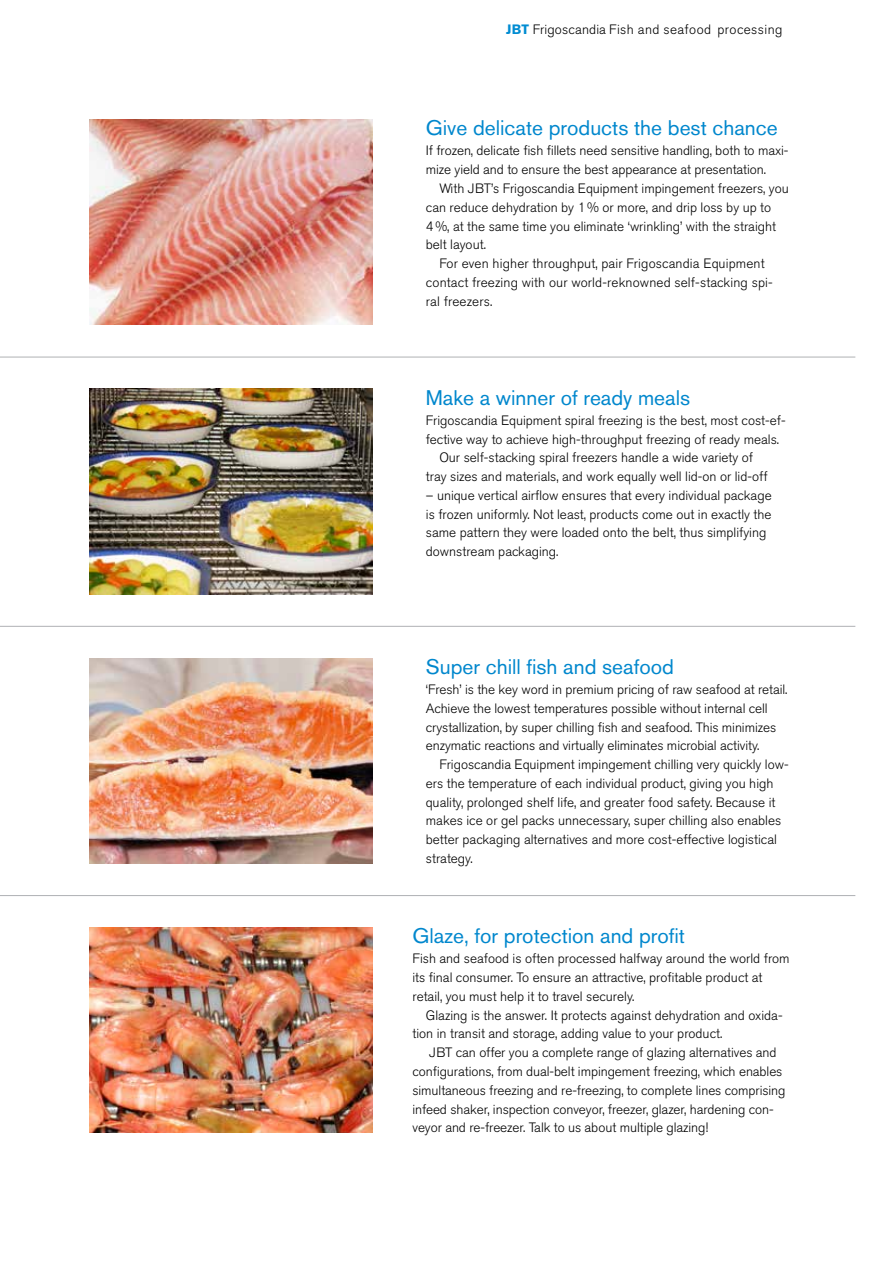
<style>
.page{position:relative;width:893px;height:1263px;background:#fff}
.page>*{position:absolute;margin:0;border:0;box-sizing:border-box;transform-origin:0 0}
.t1{font:21px "Akzidenz Grotesk Pro";color:#0087cd}
.t2{font:300 13.5px/18.8px "Akzidenz Grotesk Pro";color:#000}
.t3{font:300 13.5px "Akzidenz Grotesk Pro";letter-spacing:.03em;color:#000}
.s1{font-weight:700;color:#008cd2}
</style>
<div class="page">
<img style="left:90px;top:658px;width:282px;height:206px">
<hr style="left:0;top:357px;width:855px;height:1px;background:#afb1b4">
<hr style="left:0;top:626px;width:855px;height:1px;background:#afb1b4">
<hr style="left:0;top:895px;width:855px;height:1px;background:#afb1b4">
<img style="left:90px;top:119px;width:282px;height:206px">
<img style="left:90px;top:389px;width:282px;height:205px">
<img style="left:90px;top:927px;width:282px;height:206px">
<p class="t3" style="left:506px;top:21px;width:278px"><span class="s1">JBT</span> Frigoscandia Fish and seafood processing</p>
<h1 class="t1" style="left:426px;top:114px;width:353px">Give delicate products the best chance</h1>
<p class="t2" style="left:426px;top:141px;width:364px">If frozen, delicate fish fillets need sensitive handling, both to maxi&shy;mize yield and to ensure the best appearance at presentation.</p>
<p class="t2" style="left:439px;top:179px;width:351px">With JBT’s Frigoscandia Equipment impingement freezers, you</p>
<p class="t2" style="left:426px;top:198px;width:347px">can reduce dehydration by 1% or more, and drip loss by up to</p>
<p class="t2" style="left:426px;top:216px;width:352px">4%, at the same time you eliminate ‘wrinkling’ with the straight</p>
<p class="t2" style="left:426px;top:235px;width:62px">belt layout.</p>
<p class="t2" style="left:439px;top:254px;width:327px">For even higher throughput, pair Frigoscandia Equipment</p>
<p class="t2" style="left:426px;top:273px;width:348px">contact freezing with our world-reknowned self-stacking spi-</p>
<p class="t2" style="left:426px;top:291px;width:68px">ral freezers.</p>
<h1 class="t1" style="left:426px;top:384px;width:266px">Make a winner of ready meals</h1>
<p class="t2" style="left:426px;top:411px;width:361px">Frigoscandia Equipment spiral freezing is the best, most cost-ef-</p>
<p class="t2" style="left:426px;top:430px;width:355px">fective way to achieve high-throughput freezing of ready meals.</p>
<p class="t2" style="left:439px;top:448px;width:315px">Our self-stacking spiral freezers handle a wide variety of</p>
<p class="t2" style="left:426px;top:467px;width:343px">tray sizes and materials, and work equally well lid-on or lid-off</p>
<p class="t2" style="left:426px;top:486px;width:347px">– unique vertical airflow ensures that every individual package is frozen uniformly. Not least, products come out in exactly the same pattern they were loaded onto the belt, thus simplifying downstream packaging.</p>
<h1 class="t1" style="left:426px;top:653px;width:250px">Super chill fish and seafood</h1>
<p class="t2" style="left:426px;top:680px;width:363px">‘Fresh’ is the key word in premium pricing of raw seafood at retail.<br>Achieve the lowest temperatures possible without internal cell crystallization, by super chilling fish and seafood. This minimizes enzymatic reactions and virtually eliminates microbial activity.</p>
<p class="t2" style="left:426px;top:755px;width:364px;text-indent:14px">Frigoscandia Equipment impingement chilling very quickly low&shy;ers the temperature of each individual product, giving you high quality, prolonged shelf life, and greater food safety. Because it makes ice or gel packs unnecessary, super chilling also enables better packaging alternatives and more cost-effective logistical strategy.</p>
<h1 class="t1" style="left:412px;top:922px;width:274px">Glaze, for protection and profit</h1>
<p class="t2" style="left:412px;top:949px;width:379px">Fish and seafood is often processed halfway around the world from its final consumer. To ensure an attractive, profitable product at retail, you must help it to travel securely.</p>
<p class="t2" style="left:412px;top:1006px;width:372px;text-indent:14px">Glazing is the answer. It protects against dehydration and oxida&shy;tion in transit and storage, adding value to your product.</p>
<p class="t2" style="left:412px;top:1043px;width:375px;text-indent:17px">JBT can offer you a complete range of glazing alternatives and configurations, from dual-belt impingement freezing, which enables simultaneous freezing and re-freezing, to complete lines comprising infeed shaker, inspection conveyor, freezer, glazer, hardening con&shy;veyor and re-freezer. Talk to us about multiple glazing!</p>
</div>
